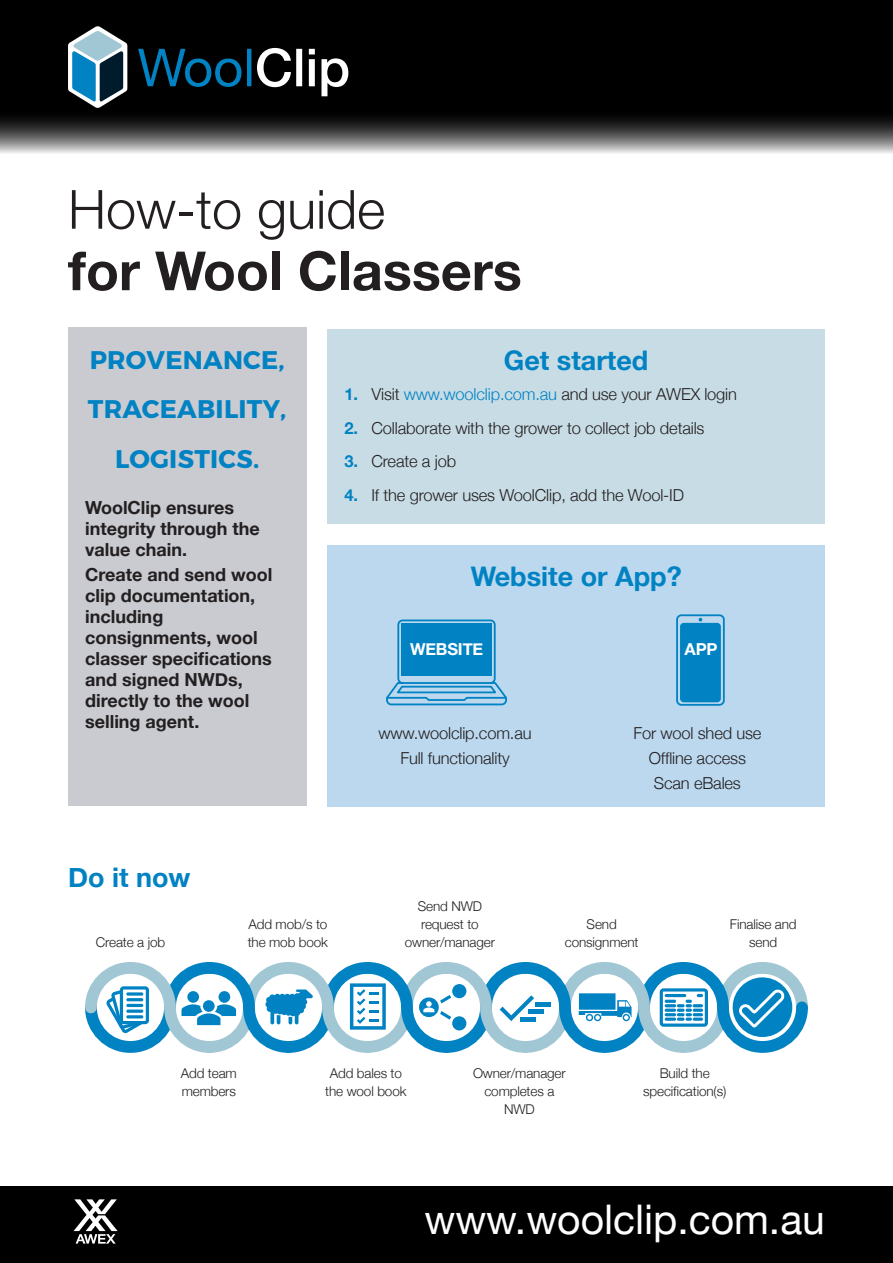
<style>
.page{position:relative;width:893px;height:1263px;background:#fff}
.page>*{position:absolute;margin:0;border:0;box-sizing:border-box;transform-origin:0 0}
.WoolClip_heading{font:700 54px "Helvetica Neue";color:#231f20}
.WoolClip_heading-2{font:300 54px "Helvetica Neue";color:#231f20}
.WoolClip_heading-3{font:40.8px "Helvetica Neue";color:#fff}
.AWEX_Heading_2{font:700 27px "Helvetica Neue";color:#0082c3}
.AWEX_Heading_1{font:700 25.5px/49.5px "Montserrat";letter-spacing:.01em;color:#0082c3;text-align:center}
.AWEX_Intro_text{font:700 18px/21px "Helvetica Neue";color:#231f20}
.AWEX_Body_text_inden{font:300 16.5px "Helvetica Neue";letter-spacing:-.01em;color:#231f20}
.AWEX_Body_text{font:700 16.5px "Helvetica Neue";letter-spacing:-.01em;color:#fff}
.AWEX_contact{font:300 13.5px/18px "Helvetica Neue";letter-spacing:-.01em;color:#231f20;text-align:center}
.s1{font-weight:700;color:#0082c3}
.s2{color:#0082c3}
</style>
<div class="page">
<svg style="left:236px;top:968px;width:29px;height:79px"></svg>
<svg style="left:85px;top:962px;width:151px;height:91px"></svg>
<hr style="left:126px;top:992px;width:17px;height:3px;background:#0082c3;border-radius:2px">
<hr style="left:126px;top:998px;width:17px;height:3px;background:#0082c3;border-radius:2px">
<hr style="left:126px;top:1004px;width:17px;height:3px;background:#0082c3;border-radius:2px">
<svg style="left:126px;top:1009px;width:17px;height:4px"></svg>
<hr style="left:126px;top:1015px;width:17px;height:3px;background:#0082c3;border-radius:2px">
<div style="left:68px;top:327px;width:238px;height:479px;background:#c9cbd1"></div>
<div style="left:327px;top:545px;width:498px;height:261px;background:#bbd8ee"></div>
<div style="left:676px;top:614px;width:49px;height:92px;border:2px solid #0082c3;border-radius:4px"></div>
<div style="left:680px;top:623px;width:41px;height:79px;background:#0082c3;border-radius:4px"></div>
<svg style="left:386px;top:619px;width:121px;height:87px"></svg>
<div style="left:327px;top:329px;width:498px;height:195px;background:#c8dce5"></div>
<svg style="left:265px;top:962px;width:543px;height:91px"></svg>
<div style="left:452px;top:1016px;width:14px;height:14px;background:#0082c3;border-radius:50%"></div>
<div style="left:0;top:0;width:893px;height:111px;background:#000"></div>
<svg style="left:68px;top:26px;width:59px;height:82px"></svg>
<svg style="left:257px;top:48px;width:91px;height:48px"></svg>
<svg style="left:138px;top:49px;width:113px;height:38px"></svg>
<svg style="left:0;top:111px;width:893px;height:42px;background:#555"></svg>
<div style="left:0;top:1186px;width:893px;height:77px;background:#000"></div>
<svg style="left:74px;top:1199px;width:44px;height:44px"></svg>
<p class="WoolClip_heading-2" style="left:68px;top:176px;width:319px">How-to guide</p>
<p class="WoolClip_heading" style="left:68px;top:238px;width:455px">for Wool Classers</p>
<p class="AWEX_Heading_2" style="left:504px;top:344px;width:146px">Get started</p>
<p class="AWEX_Body_text_inden" style="left:344px;top:384px;width:394px"><span class="s1">1.</span> Visit <span class="s2">www.woolclip.com.au</span> and use your AWEX login</p>
<p class="AWEX_Body_text_inden" style="left:344px;top:418px;width:362px"><span class="s1">2.</span> Collaborate with the grower to collect job details</p>
<p class="AWEX_Body_text_inden" style="left:344px;top:451px;width:113px"><span class="s1">3.</span> Create a job</p>
<p class="AWEX_Body_text_inden" style="left:344px;top:485px;width:341px"><span class="s1">4.</span> If the grower uses WoolClip, add the Wool-ID</p>
<p class="AWEX_Heading_1" style="left:88px;top:335px;width:200px">PROVENANCE,<br>TRACEABILITY,<br>LOGISTICS.</p>
<p class="AWEX_Intro_text" style="left:85px;top:497px;width:176px">WoolClip ensures integrity through the value chain.</p>
<p class="AWEX_Intro_text" style="left:85px;top:564px;width:189px">Create and send wool clip documentation, including consignments, wool classer specifications and signed NWDs, directly to the wool selling agent.</p>
<p class="AWEX_Heading_2" style="left:471px;top:560px;width:212px">Website or App?</p>
<p class="AWEX_Body_text" style="left:410px;top:639px;width:75px">WEBSITE</p>
<p class="AWEX_Body_text" style="left:684px;top:639px;width:34px">APP</p>
<p class="AWEX_Body_text_inden" style="left:378px;top:723px;width:155px">www.woolclip.com.au</p>
<p class="AWEX_Body_text_inden" style="left:400px;top:748px;width:111px">Full functionality</p>
<p class="AWEX_Body_text_inden" style="left:633px;top:723px;width:130px">For wool shed use</p>
<p class="AWEX_Body_text_inden" style="left:649px;top:748px;width:99px">Offline access</p>
<p class="AWEX_Body_text_inden" style="left:654px;top:773px;width:89px">Scan eBales</p>
<p class="AWEX_Heading_2" style="left:68px;top:860px;width:124px">Do it now</p>
<p class="AWEX_contact" style="left:96px;top:933px;width:71px">Create a job</p>
<p class="AWEX_contact" style="left:248px;top:915px;width:82px;text-align:left">Add mob/s to the mob book</p>
<p class="AWEX_contact" style="left:405px;top:897px;width:92px">Send NWD request to owner/manager</p>
<p class="AWEX_contact" style="left:565px;top:915px;width:75px">Send consignment</p>
<p class="AWEX_contact" style="left:730px;top:915px;width:68px">Finalise and send</p>
<p class="AWEX_contact" style="left:181px;top:1064px;width:58px;text-align:left">Add team members</p>
<p class="AWEX_contact" style="left:325px;top:1064px;width:83px">Add bales to the wool book</p>
<p class="AWEX_contact" style="left:473px;top:1064px;width:94px">Owner/manager completes a<br>NWD</p>
<p class="AWEX_contact" style="left:643px;top:1064px;width:85px">Build the specification(s)</p>
<p class="WoolClip_heading-3" style="left:424px;top:1195px;width:402px">www.woolclip.com.au</p>
</div>
